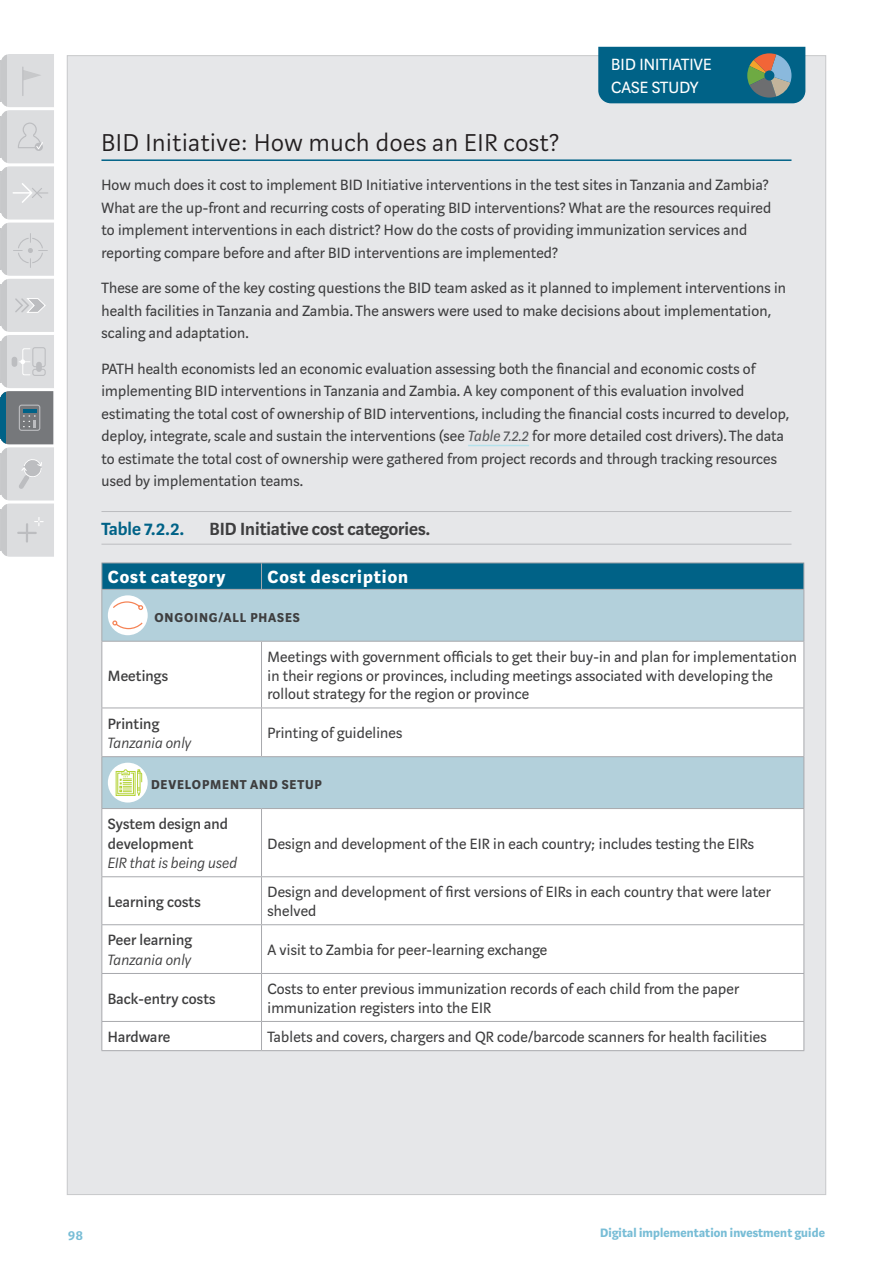
<style>
.page{position:relative;width:893px;height:1263px;background:#fff}
.page>*{position:absolute;margin:0;border:0;box-sizing:border-box;transform-origin:0 0}
.DIIG-Case_Study_Head{font:300 27px "Marat Sans";letter-spacing:.025em;color:#231f20}
.DIIG-C_Head_with_dou{font:600 19.5px "Marat Sans";color:#3e3e3f}
.DIIG_--_Table_H1{font:700 19.5px "Marat Sans";letter-spacing:.05em;color:#fff}
.DIIG-C_Head_with_dou-2{font:600 19.5px "Marat Sans";color:#006287}
.DIIG_-_Section_span{font:18px/22.5px "Marat Sans";letter-spacing:.01em;color:#fff}
.DIG-body_text{font:16.5px/22.5px "Marat Sans";letter-spacing:.01em;color:#3e3e3f}
.DIIG_-_Table_body{font:16.5px/18.8px "Marat Sans";letter-spacing:.01em;color:#3e3e3f}
.DIIG_-_Table_H3{font:500 16.5px/19.5px "Marat Sans";letter-spacing:.01em;color:#3e3e3f}
.DIIG_-_Table_H3-2{font:italic 300 16.5px/19.5px "Marat Sans";letter-spacing:.01em;color:#3e3e3f}
.t1{font:600 15px "Marat Sans";color:#78bdd6}
.DIIG_-_Table_H2{font:700 14.25px "Marat Sans";letter-spacing:.06em;color:#3e3e3f}
.t2{font:700 13.5px "Marat Sans";letter-spacing:.01em;color:#78bdd6}
.s1{font-style:italic;color:#57585a}
.s2{font-weight:500;font-style:normal}
.s3{font-weight:300;font-style:italic}
</style>
<div class="page">
<div style="left:67px;top:55px;width:759px;height:1140px;background:#e6e7e9;border:1px solid #c7c8ca"></div>
<hr style="left:101px;top:159px;width:690px;height:2px;background:#006287">
<hr style="left:468px;top:445px;width:61px;height:1px;background:#b3e1eb">
<hr style="left:101px;top:511px;width:690px;height:1px;background:#bcbdc0">
<hr style="left:101px;top:544px;width:690px;height:1px;background:#bcbdc0">
<div style="left:102px;top:590px;width:701px;height:51px;background:#b3d0db"></div>
<svg style="left:102px;top:642px;width:701px;height:408px;background:#f5f8fa"></svg>
<hr style="left:101px;top:562px;width:160px;height:1px;background:#a8a9ad">
<hr style="left:261px;top:562px;width:543px;height:1px;background:#a8a9ad">
<svg style="left:101px;top:563px;width:703px;height:26px;background:#046387"></svg>
<hr style="left:101px;top:589px;width:160px;height:1px;background:#a8a9ad">
<hr style="left:101px;top:590px;width:1px;height:51px;background:#a8a9ad">
<hr style="left:261px;top:589px;width:543px;height:1px;background:#a8a9ad">
<hr style="left:803px;top:590px;width:1px;height:51px;background:#a8a9ad">
<hr style="left:101px;top:641px;width:160px;height:1px;background:#a8a9ad">
<hr style="left:101px;top:642px;width:1px;height:65px;background:#a8a9ad">
<hr style="left:261px;top:641px;width:543px;height:1px;background:#a8a9ad">
<hr style="left:261px;top:642px;width:1px;height:65px;background:#a8a9ad">
<hr style="left:803px;top:642px;width:1px;height:65px;background:#a8a9ad">
<hr style="left:101px;top:707px;width:160px;height:1px;background:#a8a9ad">
<hr style="left:101px;top:708px;width:1px;height:48px;background:#a8a9ad">
<hr style="left:261px;top:707px;width:543px;height:1px;background:#a8a9ad">
<hr style="left:261px;top:708px;width:1px;height:48px;background:#a8a9ad">
<hr style="left:803px;top:708px;width:1px;height:48px;background:#a8a9ad">
<hr style="left:101px;top:756px;width:160px;height:1px;background:#a8a9ad">
<hr style="left:101px;top:757px;width:1px;height:51px;background:#a8a9ad">
<hr style="left:261px;top:756px;width:543px;height:1px;background:#a8a9ad">
<hr style="left:803px;top:757px;width:1px;height:51px;background:#a8a9ad">
<hr style="left:101px;top:808px;width:160px;height:1px;background:#a8a9ad">
<hr style="left:101px;top:809px;width:1px;height:67px;background:#a8a9ad">
<hr style="left:261px;top:808px;width:543px;height:1px;background:#a8a9ad">
<hr style="left:261px;top:809px;width:1px;height:67px;background:#a8a9ad">
<hr style="left:803px;top:809px;width:1px;height:67px;background:#a8a9ad">
<hr style="left:101px;top:876px;width:160px;height:1px;background:#a8a9ad">
<hr style="left:101px;top:877px;width:1px;height:47px;background:#a8a9ad">
<hr style="left:261px;top:876px;width:543px;height:1px;background:#a8a9ad">
<hr style="left:261px;top:877px;width:1px;height:47px;background:#a8a9ad">
<hr style="left:803px;top:877px;width:1px;height:47px;background:#a8a9ad">
<hr style="left:101px;top:924px;width:160px;height:1px;background:#a8a9ad">
<hr style="left:101px;top:925px;width:1px;height:48px;background:#a8a9ad">
<hr style="left:261px;top:924px;width:543px;height:1px;background:#a8a9ad">
<hr style="left:261px;top:925px;width:1px;height:48px;background:#a8a9ad">
<hr style="left:803px;top:925px;width:1px;height:48px;background:#a8a9ad">
<hr style="left:101px;top:973px;width:160px;height:1px;background:#a8a9ad">
<hr style="left:101px;top:974px;width:1px;height:47px;background:#a8a9ad">
<hr style="left:261px;top:973px;width:543px;height:1px;background:#a8a9ad">
<hr style="left:261px;top:974px;width:1px;height:47px;background:#a8a9ad">
<hr style="left:803px;top:974px;width:1px;height:47px;background:#a8a9ad">
<hr style="left:101px;top:1021px;width:160px;height:1px;background:#a8a9ad">
<svg style="left:101px;top:1022px;width:1px;height:28px"></svg>
<hr style="left:261px;top:1021px;width:543px;height:1px;background:#a8a9ad">
<svg style="left:261px;top:1022px;width:1px;height:28px"></svg>
<svg style="left:803px;top:1022px;width:1px;height:28px"></svg>
<hr style="left:101px;top:1050px;width:160px;height:1px;background:#a8a9ad">
<hr style="left:261px;top:1050px;width:543px;height:1px;background:#a8a9ad">
<div style="left:108px;top:595px;width:40px;height:40px;background:#fff;border-radius:50%"></div>
<svg style="left:112px;top:601px;width:32px;height:9px"></svg>
<svg style="left:112px;top:620px;width:32px;height:10px"></svg>
<div style="left:108px;top:763px;width:40px;height:39px;background:#fff;border-radius:50%"></div>
<svg style="left:115px;top:769px;width:28px;height:29px"></svg>
<svg style="left:598px;top:47px;width:207px;height:56px;background:#156986"></svg>
<svg style="left:0;top:54px;width:54px;height:503px;background:#ced0d3"></svg>
<p class="DIIG_-_Section_span" style="left:611px;top:54px;width:102px">BID INITIATIVE<br>CASE STUDY</p>
<p class="DIIG-Case_Study_Head" style="left:101px;top:128px;width:459px">BID Initiative: How much does an EIR cost?</p>
<p class="DIG-body_text" style="left:101px;top:174px;width:671px">How much does it cost to implement BID Initiative interventions in the test sites in Tanzania and Zambia?<br>What are the up-front and recurring costs of operating BID interventions? What are the resources required to implement interventions in each district? How do the costs of providing immunization services and reporting compare before and after BID interventions are implemented?</p>
<p class="DIG-body_text" style="left:101px;top:277px;width:686px">These are some of the key costing questions the BID team asked as it planned to implement interventions in health facilities in Tanzania and Zambia. The answers were used to make decisions about implementation, scaling and adaptation.</p>
<p class="DIG-body_text" style="left:101px;top:357px;width:689px">PATH health economists led an economic evaluation assessing both the financial and economic costs of implementing BID interventions in Tanzania and Zambia. A key component of this evaluation involved estimating the total cost of ownership of BID interventions, including the financial costs incurred to develop, deploy, integrate, scale and sustain the interventions (see <span class="s1">Table 7.2.2</span> for more detailed cost drivers). The data to estimate the total cost of ownership were gathered from project records and through tracking resources used by implementation teams.</p>
<p class="DIIG-C_Head_with_dou-2" style="left:101px;top:519px;width:84px">Table 7.2.2.</p>
<p class="DIIG-C_Head_with_dou" style="left:209px;top:519px;width:222px">BID Initiative cost categories.</p>
<p class="DIIG_--_Table_H1" style="left:108px;top:567px;width:119px">Cost category</p>
<p class="DIIG_--_Table_H1" style="left:267px;top:567px;width:142px">Cost description</p>
<p class="DIIG_-_Table_H2" style="left:154px;top:610px;width:147px">ONGOING/ALL PHASES</p>
<p class="DIIG_-_Table_H3" style="left:108px;top:666px;width:62px">Meetings</p>
<p class="DIIG_-_Table_body" style="left:267px;top:648px;width:531px">Meetings with government officials to get their buy-in and plan for implementation in their regions or provinces, including meetings associated with developing the rollout strategy for the region or province</p>
<p class="DIIG_-_Table_H3-2" style="left:108px;top:714px;width:85px"><span class="s2">Printing<br></span>Tanzania only</p>
<p class="DIIG_-_Table_body" style="left:267px;top:724px;width:136px">Printing of guidelines</p>
<p class="DIIG_-_Table_H2" style="left:151px;top:777px;width:172px">DEVELOPMENT AND SETUP</p>
<p class="DIIG_-_Table_H3" style="left:108px;top:815px;width:131px">System design and development<br><span class="s3">EIR that is being used</span></p>
<p class="DIIG_-_Table_body" style="left:267px;top:834px;width:488px">Design and development of the EIR in each country; includes testing the EIRs</p>
<p class="DIIG_-_Table_H3" style="left:108px;top:892px;width:94px">Learning costs</p>
<p class="DIIG_-_Table_body" style="left:267px;top:883px;width:505px">Design and development of first versions of EIRs in each country that were later shelved</p>
<p class="DIIG_-_Table_H3" style="left:108px;top:931px;width:86px">Peer learning<br><span class="s3">Tanzania only</span></p>
<p class="DIIG_-_Table_body" style="left:267px;top:941px;width:281px">A visit to Zambia for peer-learning exchange</p>
<p class="DIIG_-_Table_H3" style="left:108px;top:989px;width:109px">Back-entry costs</p>
<p class="DIIG_-_Table_body" style="left:267px;top:980px;width:473px">Costs to enter previous immunization records of each child from the paper immunization registers into the EIR</p>
<p class="DIIG_-_Table_H3" style="left:108px;top:1027px;width:64px">Hardware</p>
<p class="DIIG_-_Table_body" style="left:267px;top:1028px;width:501px">Tablets and covers, chargers and QR code/barcode scanners for health facilities</p>
<p class="t1" style="left:68px;top:1227px;width:16px">98</p>
<p class="t2" style="left:600px;top:1225px;width:226px">Digital implementation investment guide</p>
</div>
